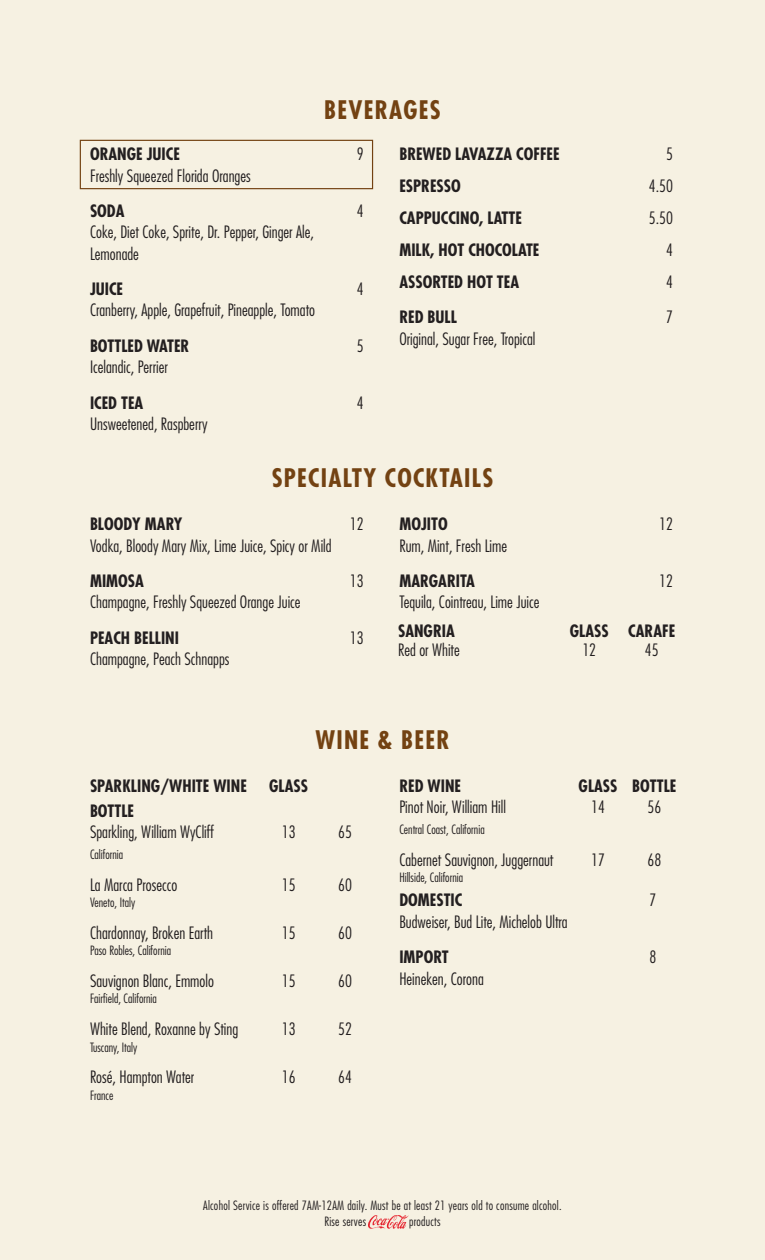
<style>
.page{position:relative;width:765px;height:1260px;background:#f6f1e2}
.page>*{position:absolute;margin:0;border:0;box-sizing:border-box;transform-origin:0 0}
.t1{font:700 condensed 24.88px "Futura Std";letter-spacing:.05em;color:#734212}
.t2{font:300 condensed 16.62px/21.2px "Futura Std";color:#231f20}
.t3{font:700 condensed 16.62px "Futura Std";color:#231f20}
.t4{font:300 condensed 12.5px "Futura Std";color:#231f20}
.t5{font:300 condensed 12.5px/16.2px "Futura Std";letter-spacing:.02em;color:#231f20}
</style>
<div class="page">
<div style="left:80px;top:140px;width:293px;height:49px;border:1px solid #734212"></div>
<img style="left:369px;top:1216px;width:40px;height:13px">
<h1 class="t1" style="left:324px;top:94px;width:118px">BEVERAGES</h1>
<p class="t3" style="left:90px;top:144px;width:91px">ORANGE JUICE</p>
<p class="t2" style="left:357px;top:144px;width:8px">9</p>
<p class="t2" style="left:90px;top:165px;width:162px">Freshly Squeezed Florida Oranges</p>
<p class="t3" style="left:90px;top:201px;width:36px">SODA</p>
<p class="t2" style="left:357px;top:200px;width:8px">4</p>
<p class="t2" style="left:90px;top:222px;width:225px">Coke, Diet Coke, Sprite, Dr. Pepper, Ginger Ale,<br>Lemonade</p>
<p class="t3" style="left:90px;top:279px;width:35px">JUICE</p>
<p class="t2" style="left:357px;top:278px;width:8px">4</p>
<p class="t2" style="left:90px;top:300px;width:227px">Cranberry, Apple, Grapefruit, Pineapple, Tomato</p>
<p class="t3" style="left:90px;top:336px;width:101px">BOTTLED WATER</p>
<p class="t2" style="left:357px;top:335px;width:8px">5</p>
<p class="t2" style="left:90px;top:356px;width:79px">Icelandic, Perrier</p>
<p class="t3" style="left:90px;top:392px;width:55px">ICED TEA</p>
<p class="t2" style="left:357px;top:392px;width:8px">4</p>
<p class="t2" style="left:90px;top:413px;width:119px">Unsweetened, Raspberry</p>
<p class="t3" style="left:399px;top:144px;width:162px">BREWED LAVAZZA COFFEE</p>
<p class="t2" style="left:666px;top:144px;width:8px">5</p>
<p class="t3" style="left:399px;top:176px;width:63px">ESPRESSO</p>
<p class="t2" style="left:649px;top:175px;width:26px">4.50</p>
<p class="t3" style="left:399px;top:208px;width:124px">CAPPUCCINO, LATTE</p>
<p class="t2" style="left:649px;top:207px;width:26px">5.50</p>
<p class="t3" style="left:399px;top:240px;width:142px">MILK, HOT CHOCOLATE</p>
<p class="t2" style="left:666px;top:239px;width:8px">4</p>
<p class="t3" style="left:399px;top:272px;width:121px">ASSORTED HOT TEA</p>
<p class="t2" style="left:666px;top:271px;width:8px">4</p>
<p class="t3" style="left:399px;top:307px;width:59px">RED BULL</p>
<p class="t2" style="left:666px;top:307px;width:8px">7</p>
<p class="t2" style="left:399px;top:328px;width:138px">Original, Sugar Free, Tropical</p>
<h1 class="t1" style="left:272px;top:463px;width:223px">SPECIALTY COCKTAILS</h1>
<p class="t3" style="left:90px;top:514px;width:94px">BLOODY MARY</p>
<p class="t2" style="left:350px;top:514px;width:15px">12</p>
<p class="t2" style="left:90px;top:535px;width:243px">Vodka, Bloody Mary Mix, Lime Juice, Spicy or Mild</p>
<p class="t3" style="left:90px;top:571px;width:56px">MIMOSA</p>
<p class="t2" style="left:350px;top:570px;width:15px">13</p>
<p class="t2" style="left:90px;top:592px;width:212px">Champagne, Freshly Squeezed Orange Juice</p>
<p class="t3" style="left:90px;top:627px;width:91px">PEACH BELLINI</p>
<p class="t2" style="left:350px;top:627px;width:15px">13</p>
<p class="t2" style="left:90px;top:648px;width:141px">Champagne, Peach Schnapps</p>
<p class="t3" style="left:399px;top:514px;width:50px">MOJITO</p>
<p class="t2" style="left:659px;top:513px;width:15px">12</p>
<p class="t2" style="left:399px;top:535px;width:109px">Rum, Mint, Fresh Lime</p>
<p class="t3" style="left:399px;top:571px;width:77px">MARGARITA</p>
<p class="t2" style="left:659px;top:570px;width:15px">12</p>
<p class="t2" style="left:399px;top:592px;width:142px">Tequila, Cointreau, Lime Juice</p>
<p class="t3" style="left:398px;top:621px;width:58px">SANGRIA</p>
<p class="t3" style="left:570px;top:621px;width:107px">GLASS CARAFE</p>
<p class="t2" style="left:398px;top:639px;width:63px">Red or White</p>
<p class="t2" style="left:582px;top:639px;width:15px">12</p>
<p class="t2" style="left:645px;top:639px;width:15px">45</p>
<h1 class="t1" style="left:315px;top:724px;width:136px">WINE &amp; BEER</h1>
<p class="t3" style="left:90px;top:775px;width:158px">SPARKLING/WHITE WINE</p>
<p class="t3" style="left:269px;top:775px;width:40px">GLASS</p>
<p class="t3" style="left:90px;top:800px;width:46px">BOTTLE</p>
<p class="t2" style="left:90px;top:821px;width:125px">Sparkling, William WyCliff</p>
<p class="t2" style="left:282px;top:821px;width:15px">13</p>
<p class="t2" style="left:338px;top:821px;width:15px">65</p>
<p class="t4" style="left:90px;top:847px;width:35px">California</p>
<p class="t2" style="left:90px;top:874px;width:89px">La Marca Prosecco</p>
<p class="t2" style="left:282px;top:874px;width:15px">15</p>
<p class="t2" style="left:338px;top:874px;width:15px">60</p>
<p class="t4" style="left:90px;top:895px;width:47px">Veneto, Italy</p>
<p class="t2" style="left:90px;top:922px;width:125px">Chardonnay, Broken Earth</p>
<p class="t2" style="left:282px;top:922px;width:15px">15</p>
<p class="t2" style="left:338px;top:922px;width:15px">60</p>
<p class="t4" style="left:90px;top:943px;width:83px">Paso Robles, California</p>
<p class="t2" style="left:90px;top:970px;width:125px">Sauvignon Blanc, Emmolo</p>
<p class="t2" style="left:282px;top:970px;width:15px">15</p>
<p class="t2" style="left:338px;top:970px;width:15px">60</p>
<p class="t4" style="left:90px;top:991px;width:68px">Fairfield, California</p>
<p class="t2" style="left:90px;top:1019px;width:150px">White Blend, Roxanne by Sting</p>
<p class="t2" style="left:282px;top:1019px;width:15px">13</p>
<p class="t2" style="left:338px;top:1019px;width:15px">52</p>
<p class="t4" style="left:90px;top:1040px;width:49px">Tuscany, Italy</p>
<p class="t2" style="left:90px;top:1067px;width:106px">Rosé, Hampton Water</p>
<p class="t2" style="left:282px;top:1067px;width:15px">16</p>
<p class="t2" style="left:338px;top:1067px;width:15px">64</p>
<p class="t4" style="left:90px;top:1088px;width:25px">France</p>
<p class="t3" style="left:399px;top:775px;width:63px">RED WINE</p>
<p class="t3" style="left:579px;top:775px;width:99px">GLASS BOTTLE</p>
<p class="t2" style="left:399px;top:796px;width:108px">Pinot Noir, William Hill</p>
<p class="t2" style="left:591px;top:796px;width:15px">14</p>
<p class="t2" style="left:647px;top:796px;width:15px">56</p>
<p class="t4" style="left:399px;top:822px;width:87px">Central Coast, California</p>
<p class="t2" style="left:399px;top:849px;width:156px">Cabernet Sauvignon, Juggernaut</p>
<p class="t2" style="left:591px;top:849px;width:15px">17</p>
<p class="t2" style="left:647px;top:849px;width:15px">68</p>
<p class="t4" style="left:399px;top:870px;width:65px">Hillside, California</p>
<p class="t3" style="left:399px;top:890px;width:64px">DOMESTIC</p>
<p class="t2" style="left:650px;top:890px;width:8px">7</p>
<p class="t2" style="left:399px;top:911px;width:170px">Budweiser, Bud Lite, Michelob Ultra</p>
<p class="t3" style="left:399px;top:947px;width:51px">IMPORT</p>
<p class="t2" style="left:650px;top:946px;width:8px">8</p>
<p class="t2" style="left:399px;top:968px;width:86px">Heineken, Corona</p>
<p class="t5" style="left:324px;top:1197px;width:239px;text-indent:-121px">Alcohol Service is offered 7AM-12AM daily. Must be at least 21 years old to consume alcohol.<br>Rise serves</p>
<p class="t5" style="left:409px;top:1214px;width:33px">products</p>
</div>
